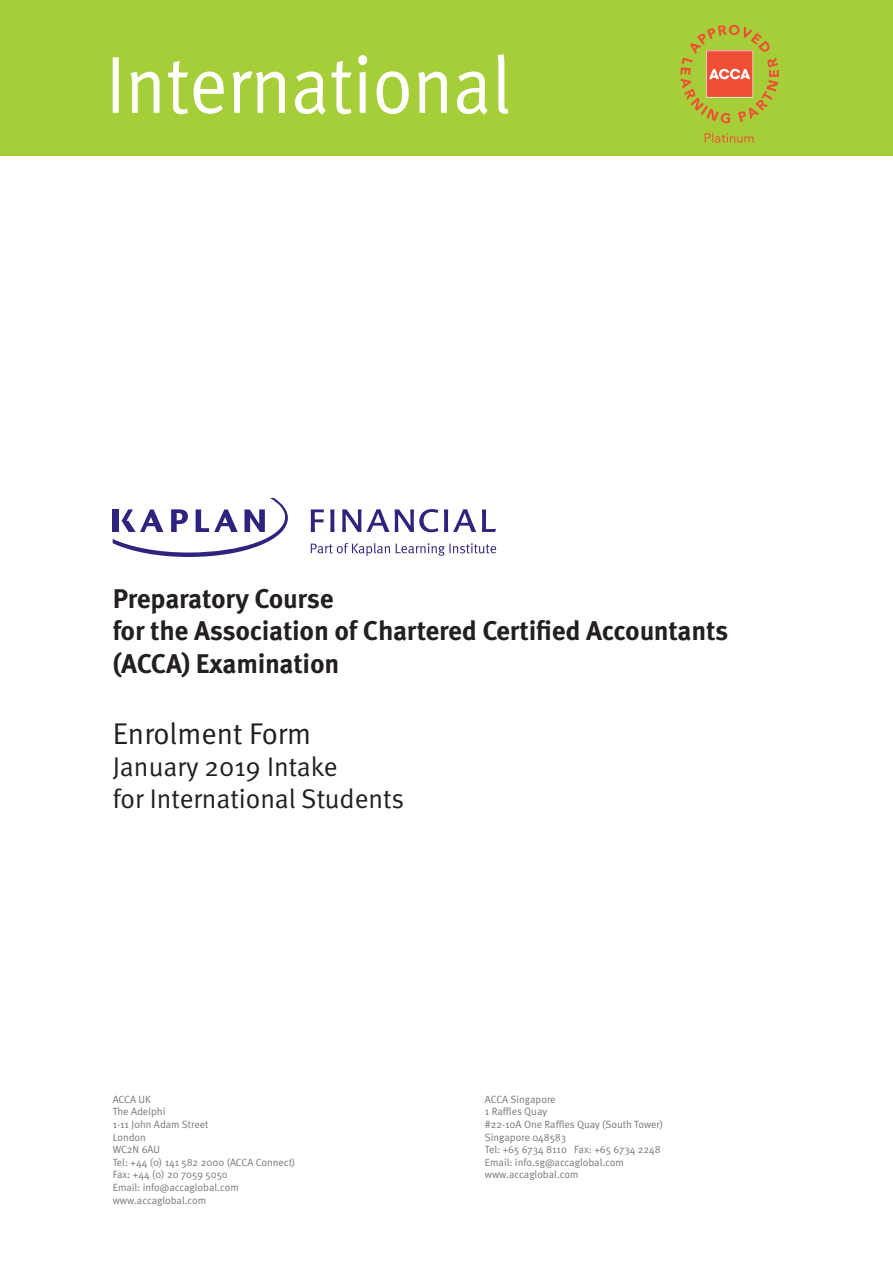
<style>
.page{position:relative;width:893px;height:1263px;background:#fff}
.page>*{position:absolute;margin:0;border:0;box-sizing:border-box;transform-origin:0 0}
.t1{font:30px "Meta Normal";color:#231f20}
.t2{font:700 27px/32.4px "Meta Pro";letter-spacing:-.01em;color:#231f20}
.t3{font:27px/32.4px "Meta Normal";color:#231f20}
.t4{font:10.5px/12.6px "Meta Normal";color:#76787b}
</style>
<div class="page">
<div style="left:0;top:0;width:893px;height:155px;background:#a6ce39"></div>
<svg style="left:113px;top:498px;width:175px;height:59px"></svg>
<svg style="left:311px;top:509px;width:13px;height:23px"></svg>
<svg style="left:330px;top:509px;width:4px;height:23px"></svg>
<svg style="left:342px;top:509px;width:96px;height:23px"></svg>
<svg style="left:444px;top:509px;width:32px;height:23px"></svg>
<svg style="left:482px;top:509px;width:14px;height:23px"></svg>
<svg style="left:311px;top:543px;width:185px;height:13px"></svg>
<svg style="left:705px;top:133px;width:49px;height:10px"></svg>
<svg style="left:680px;top:25px;width:99px;height:98px"></svg>
<svg style="left:113px;top:54px;width:395px;height:60px"></svg>
<h2 class="t2" style="left:113px;top:583px;width:617px">Preparatory Course<br>for the Association of Chartered Certified Accountants (ACCA) Examination</h2>
<h1 class="t1" style="left:113px;top:716px;width:200px">Enrolment Form</h1>
<h2 class="t3" style="left:113px;top:750px;width:293px">January 2019 Intake<br>for International Students</h2>
<p class="t4" style="left:113px;top:1093px;width:184px">ACCA UK<br>The Adelphi<br>1-11 John Adam Street<br>London<br>WC2N 6AU<br>Tel: +44 (0) 141 582 2000 (ACCA Connect)<br>Fax: +44 (0) 20 7059 5050<br>Email: info@accaglobal.com www.accaglobal.com</p>
<p class="t4" style="left:485px;top:1093px;width:180px">ACCA Singapore<br>1 Raffles Quay<br>#22-10A One Raffles Quay (South Tower)<br>Singapore 048583<br>Tel: +65 6734 8110 Fax: +65 6734 2248<br>Email: info.sg@accaglobal.com www.accaglobal.com</p>
</div>
